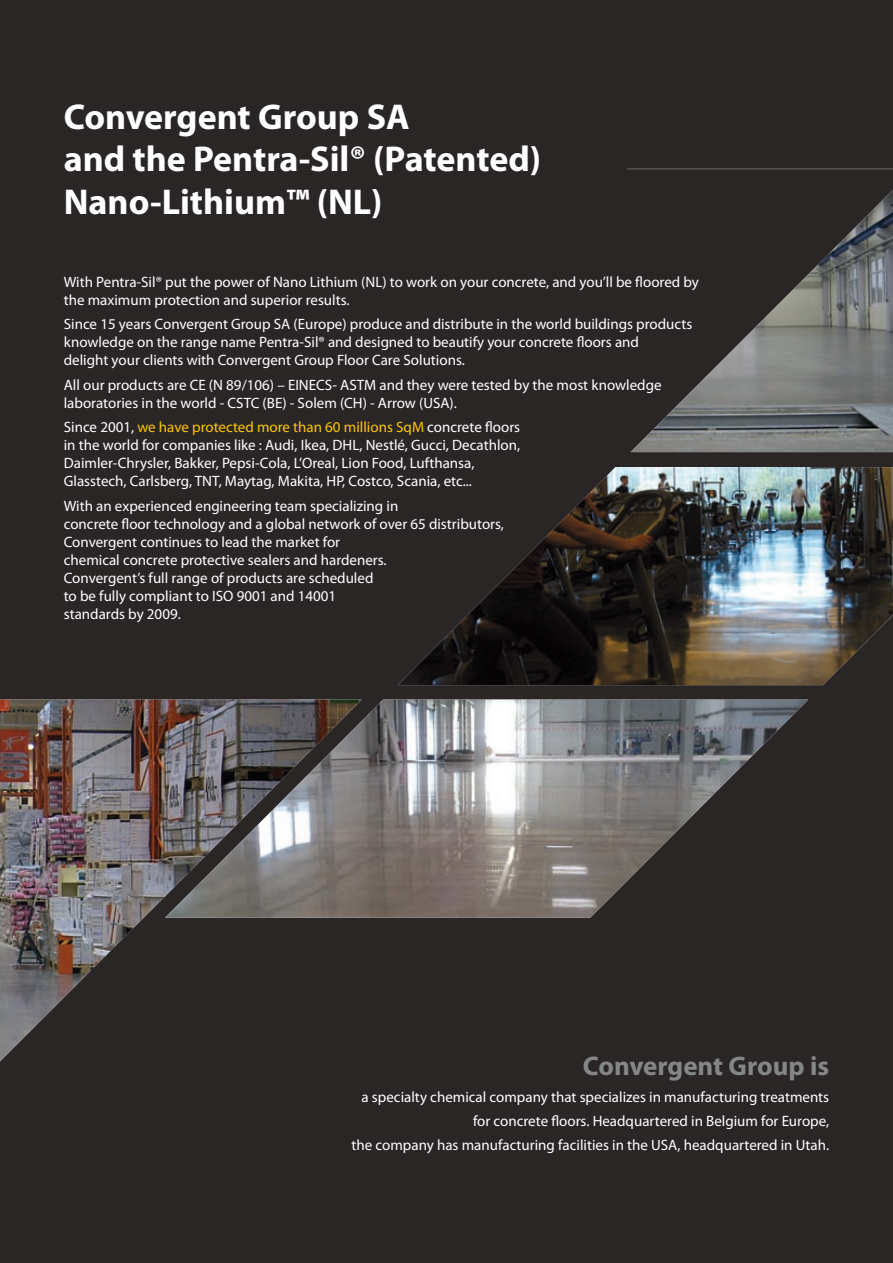
<style>
.page{position:relative;width:893px;height:1263px;background:#2b2626}
.page>*{position:absolute;margin:0;border:0;box-sizing:border-box;transform-origin:0 0}
.t1{font:700 36px/42.3px "Myriad Pro";color:#fff}
.t2{font:700 27px "Myriad Pro";color:#858688}
.t3{font:15px/18px "Myriad Pro";color:#fff}
.s1{color:#fdc600}
</style>
<div class="page">
<img style="left:362px;top:700px;width:446px;height:217px">
<img style="left:631px;top:190px;width:262px;height:262px">
<img style="left:397px;top:467px;width:496px;height:218px">
<img style="left:0;top:700px;width:362px;height:361px">
<hr style="left:627px;top:168px;width:266px;height:2px;background:#56514f">
<h1 class="t1" style="left:64px;top:95px;width:479px">Convergent Group SA<br>and the Pentra-Sil® (Patented)<br>Nano-Lithium™ (NL)</h1>
<p class="t3" style="left:64px;top:273px;width:637px">With Pentra-Sil® put the power of Nano Lithium (NL) to work on your concrete, and you’ll be floored by the maximum protection and superior results.</p>
<p class="t3" style="left:64px;top:315px;width:630px">Since 15 years Convergent Group SA (Europe) produce and distribute in the world buildings products knowledge on the range name Pentra-Sil® and designed to beautify your concrete floors and<br>delight your clients with Convergent Group Floor Care Solutions.</p>
<p class="t3" style="left:64px;top:375px;width:599px">All our products are CE (N 89/106) – EINECS- ASTM and they were tested by the most knowledge laboratories in the world - CSTC (BE) - Solem (CH) - Arrow (USA).</p>
<p class="t3" style="left:64px;top:418px;width:458px">Since 2001, <span class="s1">we have protected more than 60 millions SqM</span> concrete floors in the world for companies like : Audi, Ikea, DHL, Nestlé, Gucci, Decathlon, Daimler-Chrysler, Bakker, Pepsi-Cola, L’Oreal, Lion Food, Lufthansa, Glasstech, Carlsberg, TNT, Maytag, Makita, HP, Costco, Scania, etc...</p>
<p class="t3" style="left:64px;top:496px;width:442px">With an experienced engineering team specializing in<br>concrete floor technology and a global network of over 65 distributors, Convergent continues to lead the market for<br>chemical concrete protective sealers and hardeners.<br>Convergent’s full range of products are scheduled<br>to be fully compliant to ISO 9001 and 14001<br>standards by 2009.</p>
<h2 class="t2" style="left:583px;top:1048px;width:248px">Convergent Group is</h2>
<p class="t3" style="left:352px;top:1084px;width:479px;line-height:24.3px;text-align:right">a specialty chemical company that specializes in manufacturing treatments for concrete floors. Headquartered in Belgium for Europe,<br>the company has manufacturing facilities in the USA, headquartered in Utah.</p>
</div>
